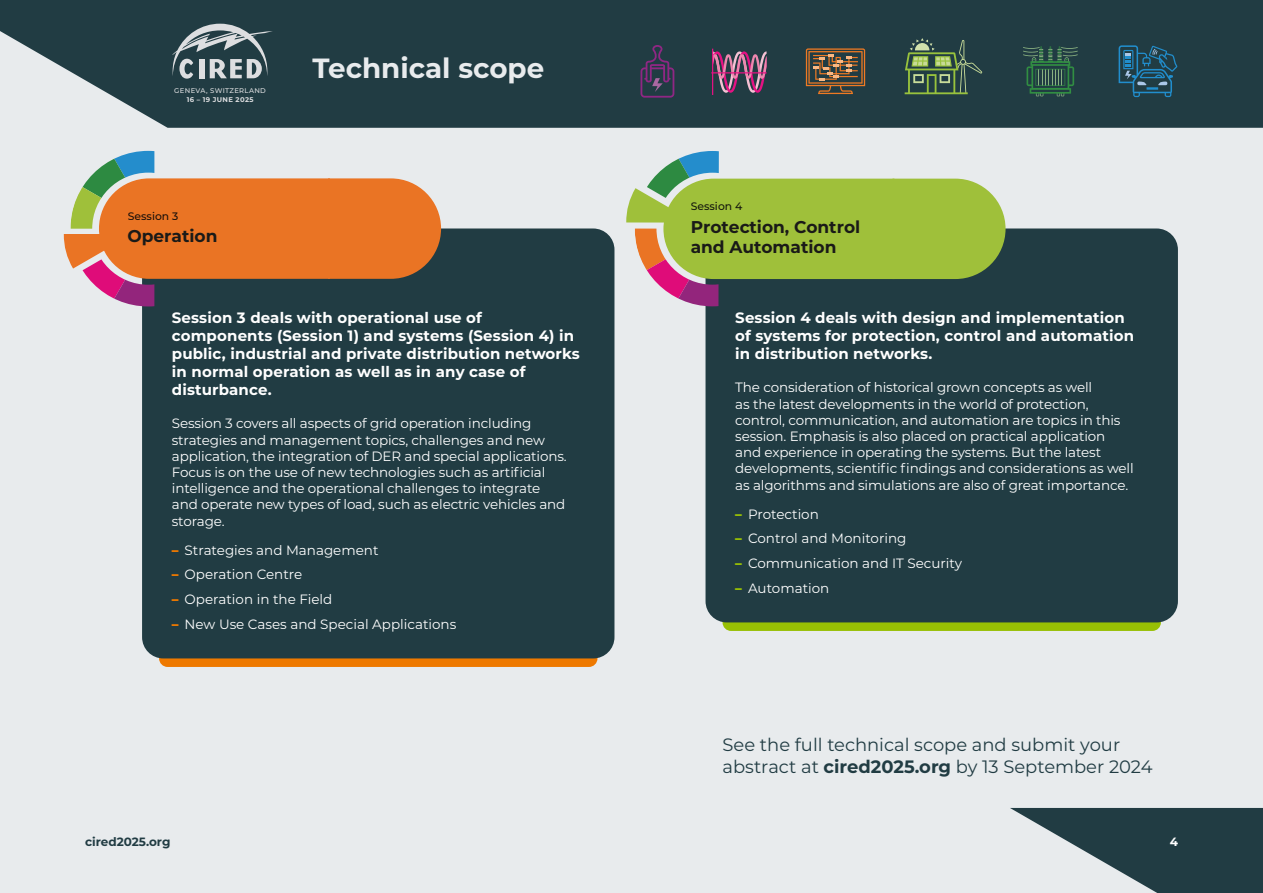
<style>
.page{position:relative;width:1263px;height:893px;background:#e8ebed}
.page>*{position:absolute;margin:0;border:0;box-sizing:border-box;transform-origin:0 0}
.t1{font:700 27.75px "Montserrat";color:#e8ebed}
.t2{font:17.85px/21.5px "Montserrat";color:#213c43}
.t3{font:700 17.1px/20.4px "Montserrat";color:#1a1a18}
.t4{font:700 15px/18px "Montserrat";letter-spacing:.01em;color:#fff}
.t5{font:13.5px/16.2px "Montserrat";letter-spacing:-.01em;color:#fff}
.t6{font:700 12px "Montserrat";color:#213c43}
.t7{font:700 12px "Montserrat";color:#fff}
.t8{font:500 10.8px "Montserrat";color:#1a100a}
.t9{font:500 10.8px "Montserrat";color:#15180d}
.t10{font:500 6.9px/9.6px "Montserrat";letter-spacing:.05em;color:#dddee0;text-align:center}
.s1{font-weight:700}
.s2{font-weight:900;color:#ee7900}
.s3{font-weight:900;color:#98c004}
</style>
<div class="page">
<div style="left:159px;top:301px;width:438px;height:366px;background:#ee7900;border-radius:9px"></div>
<div style="left:722px;top:265px;width:439px;height:366px;background:#98c004;border-radius:9px"></div>
<svg style="left:1010px;top:808px;width:253px;height:85px"></svg>
<div style="left:0;top:0;width:1263px;height:128px;background:#213c43"></div>
<div style="left:705px;top:228px;width:473px;height:394px;background:#213c43;border-radius:21px"></div>
<div style="left:142px;top:228px;width:472px;height:430px;background:#213c43;border-radius:21px"></div>
<svg style="left:172px;top:24px;width:101px;height:55px"></svg>
<svg style="left:640px;top:45px;width:34px;height:53px;background:#3f3855"></svg>
<svg style="left:711px;top:49px;width:55px;height:46px;background:#764e6d"></svg>
<svg style="left:806px;top:48px;width:59px;height:46px;background:#6e573e"></svg>
<svg style="left:905px;top:38px;width:77px;height:56px;background:#48644c"></svg>
<svg style="left:1023px;top:46px;width:55px;height:50px;background:#2f5949"></svg>
<svg style="left:1118px;top:45px;width:59px;height:52px;background:#25546a"></svg>
<svg style="left:64px;top:151px;width:377px;height:155px"></svg>
<div style="left:128px;top:212px;width:50px;height:8px;background:#ea7424"></div>
<svg style="left:626px;top:151px;width:379px;height:155px"></svg>
<div style="left:691px;top:202px;width:51px;height:8px;background:#9fc03a"></div>
<p class="t10" style="left:174px;top:85px;width:93px">GENEVA, SWITZERLAND<br><span class="s1">16 – 19 JUNE 2025</span></p>
<p class="t8" style="left:128px;top:208px;width:52px">Session 3</p>
<p class="t3" style="left:127px;top:225px;width:92px">Operation</p>
<p class="t1" style="left:313px;top:49px;width:233px">Technical scope</p>
<p class="t4" style="left:172px;top:308px;width:410px">Session 3 deals with operational use of components (Session 1) and systems (Session 4) in public, industrial and private distribution networks in normal operation as well as in any case of disturbance.</p>
<p class="t5" style="left:172px;top:415px;width:396px">Session 3 covers all aspects of grid operation including strategies and management topics, challenges and new application, the integration of DER and special applications.<br>Focus is on the use of new technologies such as artificial intelligence and the operational challenges to integrate and operate new types of load, such as electric vehicles and storage.</p>
<p class="t5" style="left:172px;top:541px;width:208px"><span class="s2">–</span> Strategies and Management</p>
<p class="t5" style="left:172px;top:566px;width:132px"><span class="s2">–</span> Operation Centre</p>
<p class="t5" style="left:172px;top:591px;width:162px"><span class="s2">–</span> Operation in the Field</p>
<p class="t5" style="left:172px;top:615px;width:286px"><span class="s2">–</span> New Use Cases and Special Applications</p>
<p class="t9" style="left:691px;top:199px;width:53px">Session 4</p>
<p class="t3" style="left:691px;top:216px;width:171px">Protection, Control and Automation</p>
<p class="t4" style="left:735px;top:308px;width:400px">Session 4 deals with design and implementation of systems for protection, control and automation in distribution networks.</p>
<p class="t5" style="left:735px;top:379px;width:400px">The consideration of historical grown concepts as well<br>as the latest developments in the world of protection, control, communication, and automation are topics in this session. Emphasis is also placed on practical application and experience in operating the systems. But the latest developments, scientific findings and considerations as well as algorithms and simulations are also of great importance.</p>
<p class="t5" style="left:735px;top:505px;width:85px"><span class="s3">–</span> Protection</p>
<p class="t5" style="left:735px;top:530px;width:173px"><span class="s3">–</span> Control and Monitoring</p>
<p class="t5" style="left:735px;top:555px;width:228px"><span class="s3">–</span> Communication and IT Security</p>
<p class="t5" style="left:735px;top:579px;width:96px"><span class="s3">–</span> Automation</p>
<p class="t2" style="left:722px;top:733px;width:431px">See the full technical scope and submit your abstract at <span class="s1">cired2025.org</span> by 13 September 2024</p>
<p class="t6" style="left:85px;top:833px;width:87px">cired2025.org</p>
<p class="t7" style="left:1170px;top:833px;width:10px">4</p>
</div>
